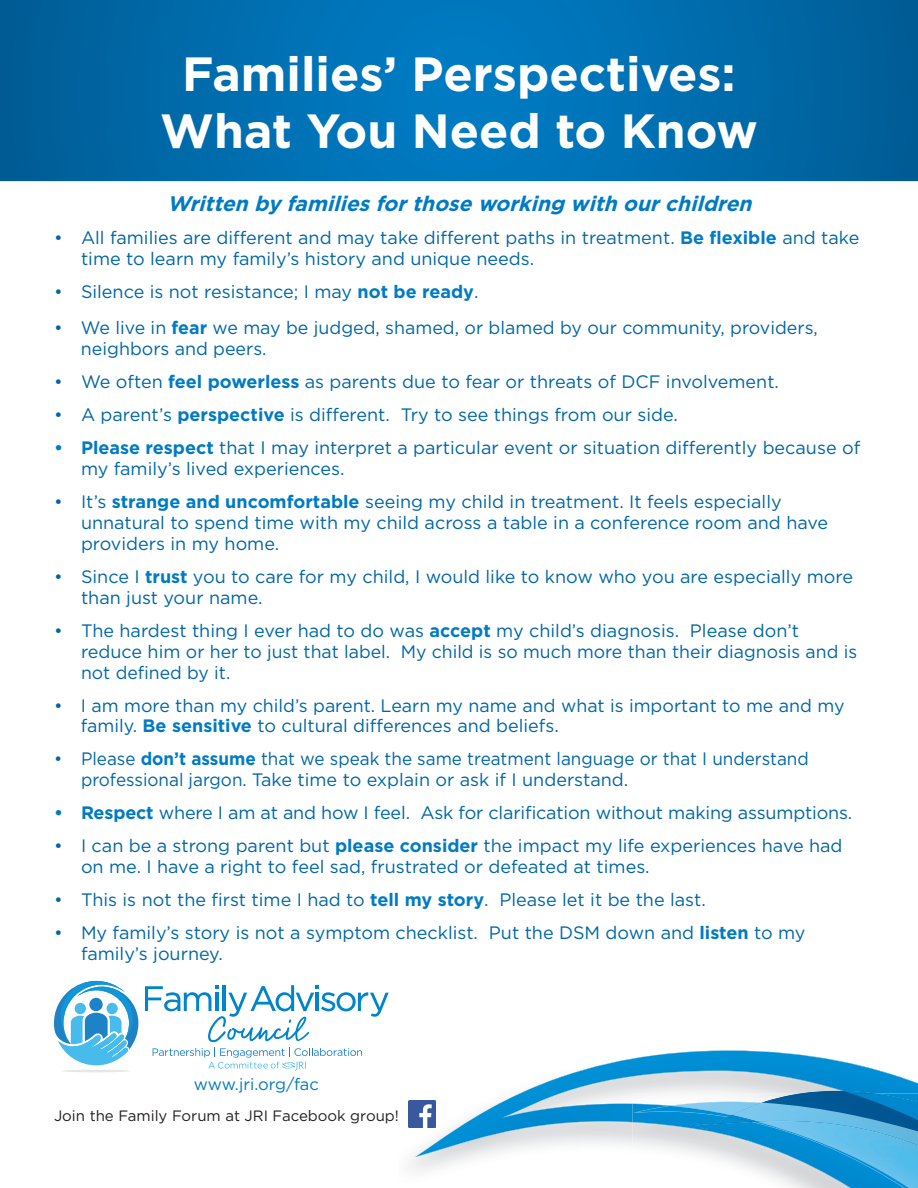
<style>
.page{position:relative;width:918px;height:1188px;background:#fff}
.page>*{position:absolute;margin:0;border:0;box-sizing:border-box;transform-origin:0 0}
.t1{font:700 48px/57.6px "Gotham";color:#fff;text-align:center}
.t2{font:italic 700 21px "Gotham";color:#007bc3}
.t3{font:18px/21px "Gotham";color:#0066a4}
.t4{font:18px/21px "Gotham";color:#0066a4;scale:.95 1}
.t5{font:16.5px "Gotham";letter-spacing:-.005em;color:#007bc3}
.t6{font:15px "Gotham";color:#231f20}
.s1{font-weight:700;color:#007bc3}
</style>
<div class="page">
<svg style="left:0;top:0;width:918px;height:181px;background:#006cad"></svg>
<svg style="left:54px;top:981px;width:84px;height:84px"></svg>
<hr style="left:62px;top:1070px;width:69px;height:2px;background:#e6e7e6;border-radius:50%">
<svg style="left:145px;top:985px;width:244px;height:86px"></svg>
<img style="left:408px;top:1100px;width:67px;height:71px">
<img style="left:706px;top:1050px;width:45px;height:1px">
<img style="left:415px;top:1130px;width:1px;height:27px">
<img style="left:416px;top:1051px;width:490px;height:106px">
<img style="left:634px;top:1117px;width:56px;height:40px">
<svg style="left:690px;top:1079px;width:228px;height:109px;background:#70b6db"></svg>
<svg style="left:632px;top:1094px;width:16px;height:29px"></svg>
<img style="left:635px;top:1106px;width:96px;height:11px">
<img style="left:728px;top:1115px;width:29px;height:7px">
<img style="left:409px;top:1101px;width:27px;height:27px">
<h1 class="t1" style="left:160px;top:44px;width:599px">Families’ Perspectives:<br>What You Need to Know</h1>
<p class="t2" style="left:167px;top:192px;width:592px">Written by familiesforthose working with ourchildren</p>
<p class="t3" style="left:81px;top:227px;width:780px;text-indent:-27px">• All families are different and may take different paths in treatment. <span class="s1">Be flexible</span> and take time to learn my family’s history and unique needs.</p>
<p class="t3" style="left:54px;top:281px;width:426px">• Silence is not resistance; I may <span class="s1">not be ready</span>.</p>
<p class="t3" style="left:81px;top:317px;width:738px;text-indent:-27px">• We live in <span class="s1">fear</span> we may be judged, shamed, or blamed by our community, providers, neighbors and peers.</p>
<p class="t3" style="left:54px;top:371px;width:727px">• We often <span class="s1">feel powerless</span> as parents due to fear or threats of DCF involvement.</p>
<p class="t3" style="left:54px;top:404px;width:625px">• A parent’s <span class="s1">perspective</span> is different. Try to see things from our side.</p>
<p class="t3" style="left:81px;top:437px;width:781px;text-indent:-27px"><span class="s1">• Please respect</span> that I may interpret a particular event or situation differently because of my family’s lived experiences.</p>
<p class="t3" style="left:81px;top:491px;width:749px;text-indent:-27px">• It’s <span class="s1">strange and uncomfortable</span> seeing my child in treatment. It feels especially unnatural to spend time with my child across a table in a conference room and have providers in my home.</p>
<p class="t3" style="left:81px;top:566px;width:774px;text-indent:-27px">• Since I <span class="s1">trust</span> you to care for my child, I would like to know who you are especially more than just your name.</p>
<p class="t3" style="left:81px;top:620px;width:778px;text-indent:-27px">• The hardest thing I ever had to do was <span class="s1">accept</span> my child’s diagnosis. Please don’t reduce him or her to just that label. My child is so much more than their diagnosis and is not defined by it.</p>
<p class="t3" style="left:81px;top:696px;width:765px;line-height:19.5px;text-indent:-27px">• I am more than my child’s parent. Learn my name and what is important to me and my family. <span class="s1">Be sensitive</span> to cultural differences and beliefs.</p>
<p class="t4" style="left:81px;top:748px;width:768px;text-indent:-27px">• Please <span class="s1">don’t assume</span> that we speak the same treatment language or that I understand professional jargon. Take time to explain or ask if I understand.</p>
<p class="t3" style="left:54px;top:802px;width:800px"><span class="s1">• Respect</span> where I am at and how I feel. Ask for clarification without making assumptions.</p>
<p class="t3" style="left:81px;top:835px;width:763px;text-indent:-27px">• I can be a strong parent but <span class="s1">please consider</span> the impact my life experiences have had on me. I have a right to feel sad, frustrated or defeated at times.</p>
<p class="t3" style="left:54px;top:889px;width:653px">• This is not the first time I had to <span class="s1">tell my story</span>. Please let it be the last.</p>
<p class="t3" style="left:81px;top:922px;width:726px;text-indent:-27px">• My family’s story is not a symptom checklist. Put the DSM down and <span class="s1">listen</span> to my family’s journey.</p>
<p class="t5" style="left:194px;top:1075px;width:126px">www.jri.org/fac</p>
<p class="t6" style="left:54px;top:1107px;width:346px">Join the Family Forum at JRI Facebook group!</p>
</div>
